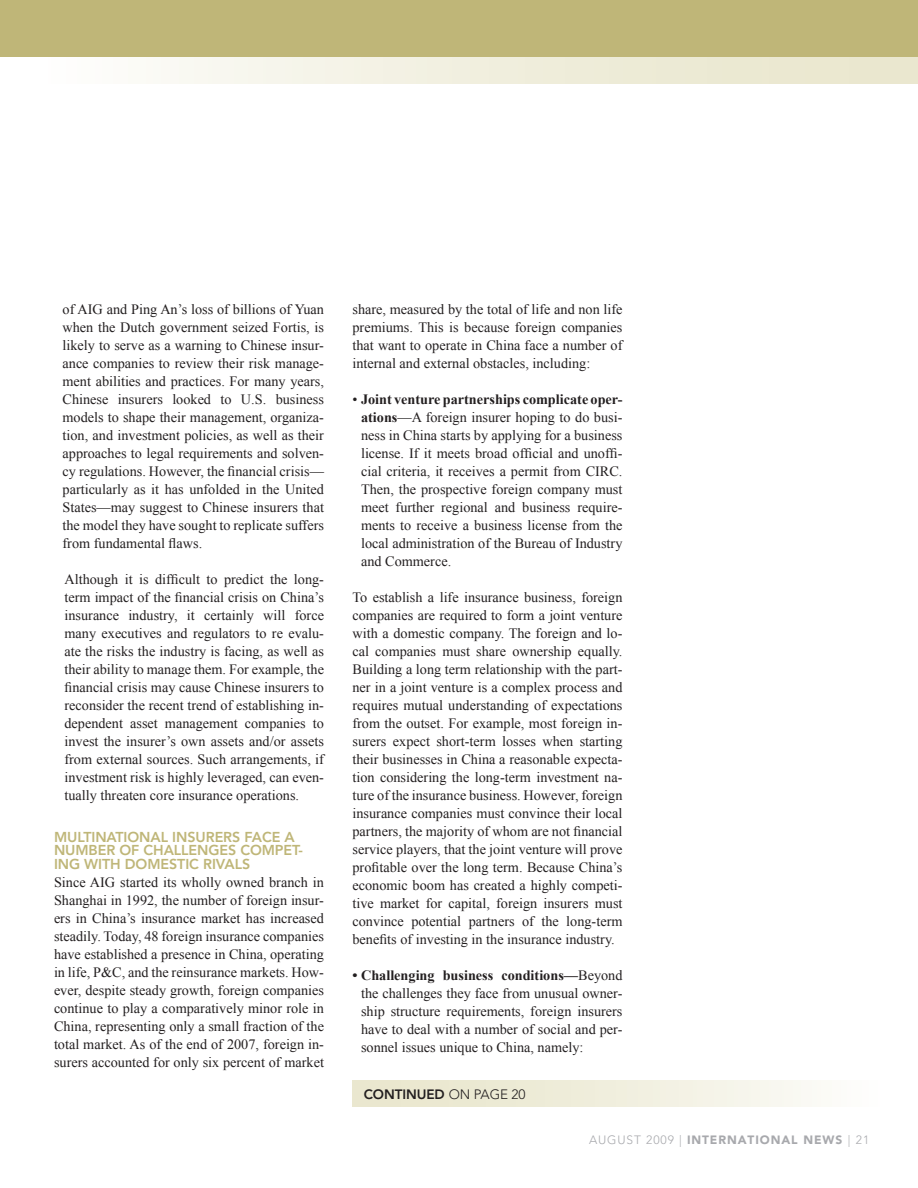
<style>
.page{position:relative;width:918px;height:1188px;background:#fff}
.page>*{position:absolute;margin:0;border:0;box-sizing:border-box;transform-origin:0 0}
.Text{font:14.25px/18px "Times New Roman";color:#231f20;text-align:justify}
.Subtitle{font:800 14.25px/13.5px "Avenir";letter-spacing:-.005em;color:#bfb678}
.Paragraph_Title{font:800 13.5px "Avenir";letter-spacing:-.005em;color:#231f20}
.t1{font:900 12px "Avenir";letter-spacing:.075em;color:#a8a9ad}
.s1{font-weight:700}
.s2{font-weight:300}
</style>
<div class="page">
<div style="left:352px;top:1080px;width:556px;height:27px;background:linear-gradient(to right,#e7e4c8,#fefefc)"></div>
<div style="left:0;top:57px;width:918px;height:26px;background:linear-gradient(to right,#fefefd,#e7e4c8)"></div>
<div style="left:0;top:0;width:918px;height:57px;background:#bfb678"></div>
<p class="Text" style="left:63px;top:300px;width:263px">of AIG and Ping An’s loss of billions of Yuan when the Dutch government seized Fortis, is likely to serve as a warning to Chinese insur&shy;ance companies to review their risk manage&shy;ment abilities and practices. For many years, Chinese insurers looked to U.S. business models to shape their management, organiza&shy;tion, and investment policies, as well as their approaches to legal requirements and solven&shy;cy regulations. However, the financial crisis— particularly as it has unfolded in the United States—may suggest to Chinese insurers that the model they have sought to replicate suffers from fundamental flaws.</p>
<p class="Text" style="left:64px;top:570px;width:261px">Although it is difficult to predict the long&shy;term impact of the financial crisis on China’s insurance industry, it certainly will force many executives and regulators to re evalu&shy;ate the risks the industry is facing, as well as their ability to manage them. For example, the financial crisis may cause Chinese insurers to reconsider the recent trend of establishing in&shy;dependent asset management companies to invest the insurer’s own assets and/or assets from external sources. Such arrangements, if investment risk is highly leveraged, can even&shy;tually threaten core insurance operations.</p>
<p class="Subtitle" style="left:54px;top:830px;width:251px">MULTINATIONAL INSURERS FACE A<br>NUMBER OF CHALLENGES COMPET-<br>ING WITH DOMESTIC RIVALS</p>
<p class="Text" style="left:54px;top:873px;width:272px">Since AIG started its wholly owned branch in Shanghai in 1992, the number of foreign insur&shy;ers in China’s insurance market has increased steadily. Today, 48 foreign insurance companies have established a presence in China, operating in life, P&amp;C, and the reinsurance markets. How&shy;ever, despite steady growth, foreign companies continue to play a comparatively minor role in China, representing only a small fraction of the total market. As of the end of 2007, foreign in&shy;surers accounted for only six percent of market</p>
<p class="Text" style="left:352px;top:300px;width:272px">share, measured by the total of life and non life premiums. This is because foreign companies that want to operate in China face a number of internal and external obstacles, including:</p>
<p class="Text" style="left:361px;top:390px;width:263px;text-indent:-9px">• <span class="s1">Joint venture partnerships complicate oper&shy;ations</span>—A foreign insurer hoping to do busi&shy;ness in China starts by applying for a business license. If it meets broad official and unoffi&shy;cial criteria, it receives a permit from CIRC.<br>Then, the prospective foreign company must meet further regional and business require&shy;ments to receive a business license from the local administration of the Bureau of Industry and Commerce.</p>
<p class="Text" style="left:352px;top:588px;width:272px">To establish a life insurance business, foreign companies are required to form a joint venture with a domestic company. The foreign and lo&shy;cal companies must share ownership equally.<br>Building a long term relationship with the part&shy;ner in a joint venture is a complex process and requires mutual understanding of expectations from the outset. For example, most foreign in&shy;surers expect short-term losses when starting their businesses in China a reasonable expecta&shy;tion considering the long-term investment na&shy;ture of the insurance business. However, foreign insurance companies must convince their local partners, the majority of whom are not financial service players, that the joint venture will prove profitable over the long term. Because China’s economic boom has created a highly competi&shy;tive market for capital, foreign insurers must convince potential partners of the long-term benefits of investing in the insurance industry.</p>
<p class="Text" style="left:361px;top:966px;width:263px;text-indent:-9px"><span class="s1">• Challenging business conditions—</span>Beyond the challenges they face from unusual owner&shy;ship structure requirements, foreign insurers have to deal with a number of social and per&shy;sonnel issues unique to China, namely:</p>
<p class="Paragraph_Title" style="left:364px;top:1086px;width:163px">CONTINUED <span class="s2">ON PAGE 20</span></p>
<p class="t1" style="left:589px;top:1132px;width:282px"><span class="s2">AUGUST 2009 |</span> INTERNATIONAL NEWS <span class="s2">| 21</span></p>
</div>
